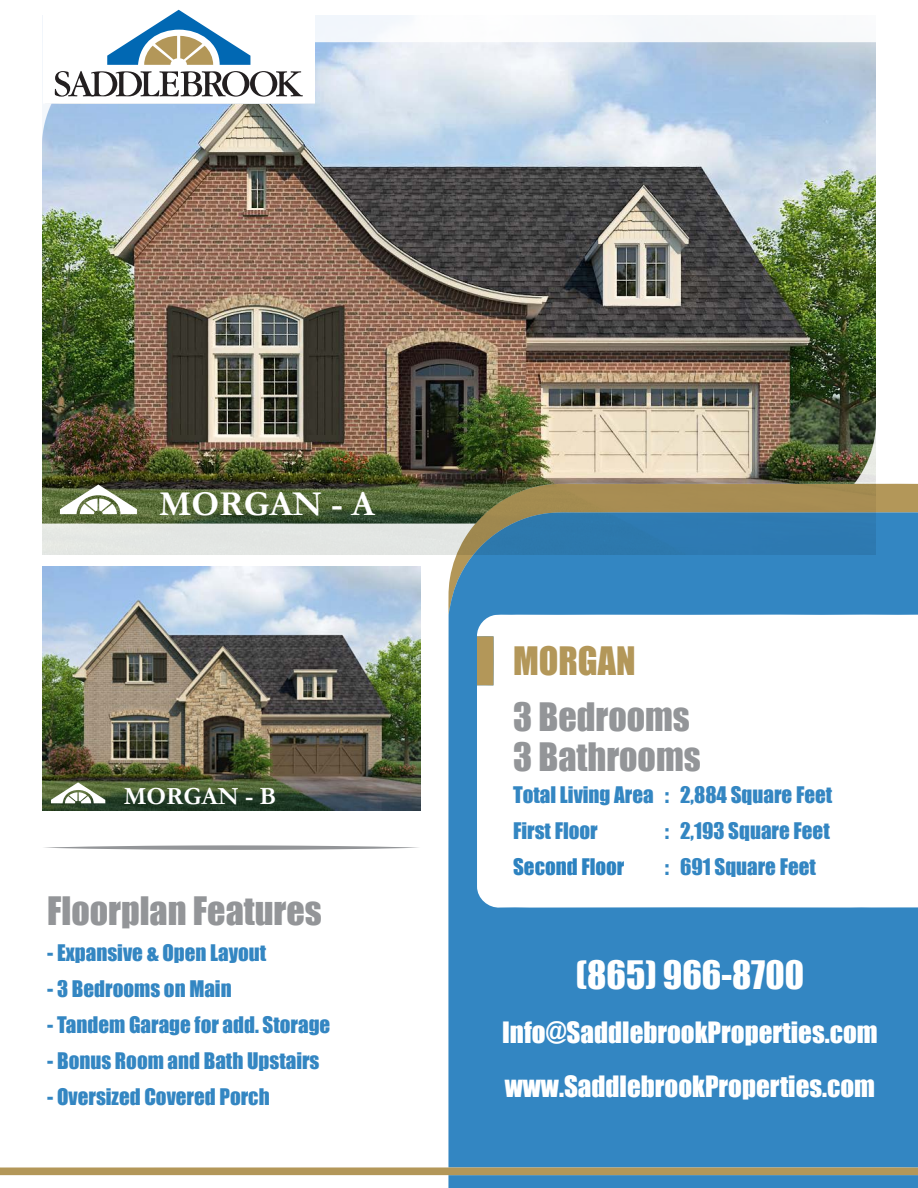
<style>
.page{position:relative;width:918px;height:1188px;background:#fff}
.page>*{position:absolute;margin:0;border:0;box-sizing:border-box;transform-origin:0 0}
.t1{font:36px/40.5px "Impact";color:#939598}
.t2{font:36px "Impact";color:#fff}
.t3{font:36px "Impact";color:#b39759}
.t4{font:700 35.25px "Garamond";color:#fff}
.t5{font:27px/54px "Impact";color:#fff}
.t6{font:700 24.9px "Garamond";color:#fff}
.t7{font:21px/36px "Impact";color:rgb(1 104 179/.8)}
.t8{font:21px "Impact";color:rgb(1 104 179/.83)}
</style>
<div class="page">
<div style="left:448px;top:512px;width:470px;height:655px;background:#3386c2"></div>
<svg style="left:477px;top:614px;width:441px;height:294px"></svg>
<div style="left:477px;top:636px;width:17px;height:49px;background:#b39759"></div>
<svg style="left:0;top:1167px;width:918px;height:21px"></svg>
<img style="left:42px;top:15px;width:834px;height:539px">
<svg style="left:60px;top:485px;width:77px;height:29px"></svg>
<img style="left:44px;top:9px;width:270px;height:94px">
<svg style="left:107px;top:10px;width:143px;height:55px"></svg>
<svg style="left:55px;top:71px;width:248px;height:26px"></svg>
<img style="left:42px;top:566px;width:378px;height:245px">
<svg style="left:51px;top:782px;width:54px;height:21px"></svg>
<svg style="left:44px;top:845px;width:375px;height:5px"></svg>
<h2 class="t4" style="left:159px;top:479px;width:217px">MORGAN - A</h2>
<p class="t6" style="left:124px;top:780px;width:154px">MORGAN - B</p>
<h1 class="t1" style="left:47px;top:890px;width:276px">Floorplan Features</h1>
<p class="t7" style="left:47px;top:934px;width:221px">- Expansive &amp; Open Layout</p>
<p class="t7" style="left:47px;top:970px;width:186px">- 3 Bedrooms on Main</p>
<p class="t7" style="left:47px;top:1006px;width:285px">- Tandem Garage for add. Storage</p>
<p class="t7" style="left:47px;top:1042px;width:274px">- Bonus Room and Bath Upstairs</p>
<p class="t7" style="left:47px;top:1078px;width:224px">- Oversized Covered Porch</p>
<h1 class="t3" style="left:513px;top:633px;width:124px">MORGAN</h1>
<h1 class="t1" style="left:513px;top:695px;width:189px">3 Bedrooms<br>3 Bathrooms</h1>
<p class="t7" style="left:513px;top:777px;width:142px">Total Living Area<br>First Floor</p>
<p class="t8" style="left:513px;top:851px;width:113px">Second Floor</p>
<p class="t7" style="left:665px;top:777px;width:169px;text-align:justify">: 2,884 Square Feet : 2,193 Square Feet : 691 Square Feet</p>
<h1 class="t2" style="left:576px;top:947px;width:230px">(865) 966-8700</h1>
<p class="t5" style="left:502px;top:1005px;width:377px">Info@SaddlebrookProperties.com www.SaddlebrookProperties.com</p>
</div>
